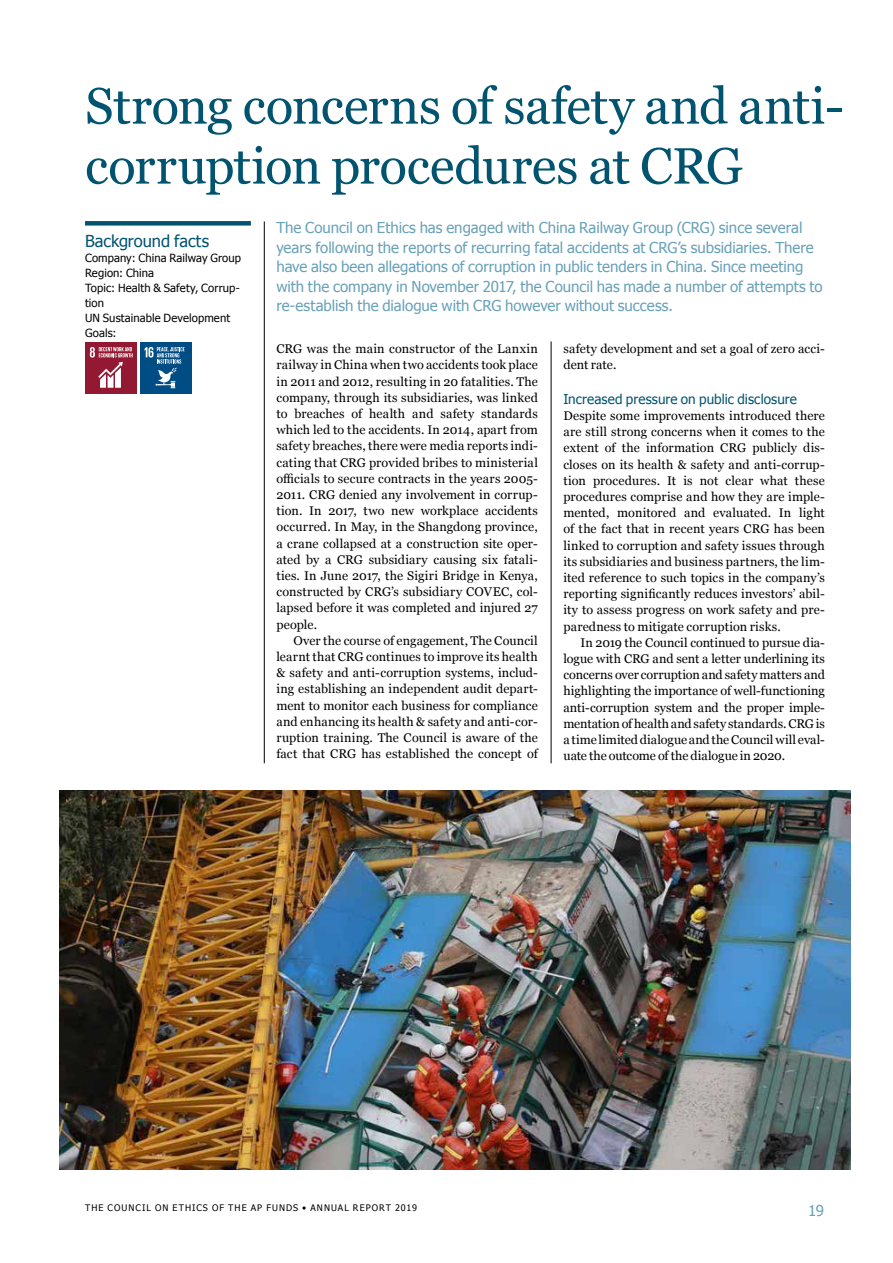
<style>
.page{position:relative;width:893px;height:1263px;background:#fff}
.page>*{position:absolute;margin:0;border:0;box-sizing:border-box;transform-origin:0 0}
.t1{font:51px/60px "Georgia";letter-spacing:-.01em;color:#005470}
.t2{font:16.5px "Tahoma";letter-spacing:-.005em;color:#005470}
.t3{font:15px/19.5px "Tahoma";color:#68a1b8}
.t4{font:13.5px "Tahoma";letter-spacing:.005em;color:#005470}
.t5{font:12.6px/16.2px "Georgia";letter-spacing:.005em;color:#000;text-align:justify}
.t6{font:11.25px/15px "Tahoma";letter-spacing:.01em;color:#000}
.t7{font:9px "Tahoma";letter-spacing:.12em;color:#000}
</style>
<div class="page">
<div style="left:85px;top:221px;width:166px;height:5px;background:#005470"></div>
<div style="left:85px;top:343px;width:51px;height:51px;background:#931831"></div>
<svg style="left:90px;top:347px;width:43px;height:41px"></svg>
<div style="left:141px;top:343px;width:51px;height:51px;background:#004c84"></div>
<svg style="left:144px;top:347px;width:41px;height:41px"></svg>
<hr style="left:551px;top:341px;width:1px;height:422px;background:#000">
<hr style="left:264px;top:221px;width:1px;height:542px;background:#000">
<img style="left:60px;top:791px;width:790px;height:378px">
<h1 class="t1" style="left:85px;top:74px;width:760px">Strong concerns of safety and anti&shy;corruption procedures at CRG</h1>
<p class="t3" style="left:276px;top:217px;width:548px">The Council on Ethics has engaged with China Railway Group (CRG) since several years following the reports of recurring fatal accidents at CRG’s subsidiaries. There have also been allegations of corruption in public tenders in China. Since meeting with the company in November 2017, the Council has made a number of attempts to re-establish the dialogue with CRG however without success.</p>
<p class="t5" style="left:276px;top:340px;width:263px">CRG was the main constructor of the Lanxin railway in China when two accidents took place in 2011 and 2012, resulting in 20 fatalities. The company, through its subsidiaries, was linked to breaches of health and safety standards which led to the accidents. In 2014, apart from safety breaches, there were media reports indi&shy;cating that CRG provided bribes to ministerial officials to secure contracts in the years 2005- 2011. CRG denied any involvement in corrup&shy;tion. In 2017, two new workplace accidents occurred. In May, in the Shangdong province, a crane collapsed at a construction site oper&shy;ated by a CRG subsidiary causing six fatali&shy;ties. In June 2017, the Sigiri Bridge in Kenya, constructed by CRG’s subsidiary COVEC, col&shy;lapsed before it was completed and injured 27 people.</p>
<p class="t5" style="left:276px;top:632px;width:263px;text-indent:17px">Over the course of engagement, The Council learnt that CRG continues to improve its health &amp; safety and anti-corruption systems, includ&shy;ing establishing an independent audit depart&shy;ment to monitor each business for compliance and enhancing its health &amp; safety and anti-cor&shy;ruption training. The Council is aware of the fact that CRG has established the concept of</p>
<h2 class="t2" style="left:85px;top:230px;width:125px">Background facts</h2>
<p class="t6" style="left:85px;top:250px;width:158px">Company: China Railway Group<br>Region: China<br>Topic: Health &amp; Safety, Corrup&shy;tion<br>UN Sustainable Development<br>Goals:</p>
<p class="t5" style="left:563px;top:340px;width:263px">safety development and set a goal of zero acci&shy;dent rate.</p>
<p class="t4" style="left:563px;top:390px;width:235px">Increased pressure on public disclosure</p>
<p class="t5" style="left:563px;top:407px;width:263px">Despite some improvements introduced there are still strong concerns when it comes to the extent of the information CRG publicly dis&shy;closes on its health &amp; safety and anti-corrup&shy;tion procedures. It is not clear what these procedures comprise and how they are imple&shy;mented, monitored and evaluated. In light of the fact that in recent years CRG has been linked to corruption and safety issues through its subsidiaries and business partners, the lim&shy;ited reference to such topics in the company’s reporting significantly reduces investors’ abil&shy;ity to assess progress on work safety and pre&shy;paredness to mitigate corruption risks.</p>
<p class="t5" style="left:563px;top:634px;width:263px;text-indent:17px">In 2019 the Council continued to pursue dia&shy;logue with CRG and sent a letter underlining its concerns over corruption and safety matters and highlighting the importance of well-functioning anti-corruption system and the proper imple&shy;mentation of health and safety standards. CRG is a time limited dialogue and the Council will eval&shy;uate the outcome of the dialogue in 2020.</p>
<p class="t7" style="left:85px;top:1202px;width:333px">THE COUNCIL ON ETHICS OF THE AP FUNDS • ANNUAL REPORT 2019</p>
<p class="t3" style="left:808px;top:1200px;width:17px">19</p>
</div>
